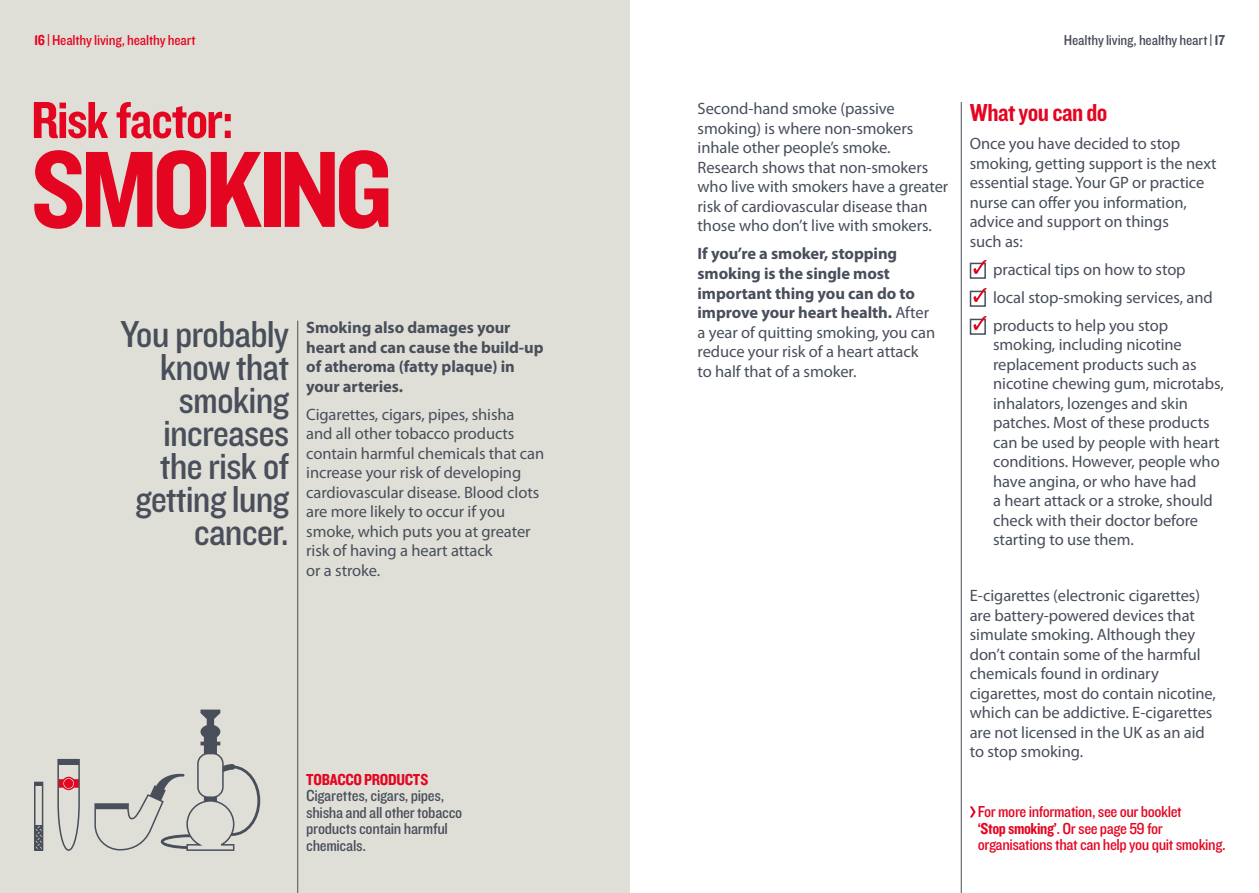
<style>
.page{position:relative;width:1259px;height:893px;background:#fff}
.page>*{position:absolute;margin:0;border:0;box-sizing:border-box;transform-origin:0 0}
.t1{font:112.5px "Knockout HTF50 Welterweight";color:#e40521}
.t2{font:54px "Knockout HTF50 Welterweight";letter-spacing:-.025em;color:#e40521}
.t3{font:39px/33px "Knockout HTF30 Junior Welterwt";letter-spacing:-.025em;color:#484f5b;text-align:right}
.t4{font:25.5px "Knockout HTF50 Welterweight";letter-spacing:-.02em;color:#e40521}
.t5{font:16.5px/19.5px "Myriad Pro";letter-spacing:-.005em;color:#484f5b}
.t6{font:700 16.5px/19.5px "Myriad Pro";letter-spacing:-.005em;color:#484f5b}
.t7{font:16.5px/16.5px "Knockout HTF30 Junior Welterwt";letter-spacing:-.025em;color:#e40521}
.t8{font:16.5px/16.5px "Knockout HTF30 Junior Welterwt";letter-spacing:-.015em;color:#484f5b}
.t9{font:16.5px "Knockout HTF50 Welterweight";letter-spacing:-.015em;color:#e40521}
.t10{font:15px "Knockout HTF30 Junior Welterwt";letter-spacing:-.01em;color:#e40521}
.t11{font:15px "Knockout HTF30 Junior Welterwt";letter-spacing:-.01em;color:#484f5b}
.s1{font-family:"Knockout HTF50 Welterweight"}
.s2{font-weight:400}
</style>
<div class="page">
<div style="left:0;top:0;width:629px;height:893px;background:#e0dfd7"></div>
<hr style="left:297px;top:321px;width:1px;height:572px;background:#484f5b">
<div style="left:969px;top:263px;width:17px;height:16px;border:2px solid #484f5b"></div>
<svg style="left:973px;top:260px;width:13px;height:14px"></svg>
<div style="left:969px;top:291px;width:17px;height:16px;border:2px solid #484f5b"></div>
<svg style="left:973px;top:288px;width:13px;height:14px"></svg>
<div style="left:969px;top:319px;width:17px;height:16px;border:2px solid #484f5b"></div>
<svg style="left:973px;top:316px;width:13px;height:14px"></svg>
<hr style="left:961px;top:102px;width:1px;height:791px;background:#484f5b">
<svg style="left:970px;top:806px;width:5px;height:11px"></svg>
<svg style="left:34px;top:781px;width:10px;height:70px"></svg>
<svg style="left:57px;top:758px;width:23px;height:93px"></svg>
<svg style="left:94px;top:710px;width:166px;height:141px"></svg>
<p class="t10" style="left:34px;top:32px;width:163px"><span class="s1">16</span> | Healthy living, healthy heart</p>
<p class="t11" style="left:1064px;top:32px;width:163px">Healthy living, healthy heart | <span class="s1">17</span></p>
<h2 class="t2" style="left:31px;top:92px;width:203px">Risk factor:</h2>
<h1 class="t1" style="left:31px;top:131px;width:271px">smoking</h1>
<h3 class="t3" style="left:121px;top:318px;width:170px">You probably know that smoking increases the risk of getting lung cancer.</h3>
<p class="t6" style="left:306px;top:318px;width:239px">Smoking also damages your heart and can cause the build-up of atheroma (fatty plaque) in your arteries.</p>
<p class="t5" style="left:306px;top:405px;width:239px">Cigarettes, cigars, pipes, shisha and all other tobacco products contain harmful chemicals that can increase your risk of developing cardiovascular disease. Blood clots are more likely to occur if you smoke, which puts you at greater risk of having a heart attack<br>or a stroke.</p>
<p class="t9" style="left:306px;top:770px;width:123px">TOBACCO PRODUCTS</p>
<p class="t8" style="left:306px;top:788px;width:158px">Cigarettes, cigars, pipes, shisha and all other tobacco products contain harmful chemicals.</p>
<p class="t5" style="left:697px;top:99px;width:252px">Second-hand smoke (passive smoking) is where non-smokers inhale other people’s smoke.<br>Research shows that non-smokers who live with smokers have a greater risk of cardiovascular disease than those who don’t live with smokers.</p>
<p class="t6" style="left:697px;top:244px;width:239px">If you’re a smoker, stopping smoking is the single most important thing you can do to improve your heart health. <span class="s2">After a year of quitting smoking, you can reduce your risk of a heart attack to half that of a smoker.</span></p>
<h3 class="t4" style="left:969px;top:99px;width:139px">What you can do</h3>
<p class="t5" style="left:969px;top:134px;width:248px">Once you have decided to stop smoking, getting support is the next essential stage. Your GP or practice nurse can offer you information, advice and support on things<br>such as:</p>
<p class="t5" style="left:993px;top:255px;width:221px;line-height:28px">practical tips on how to stop local stop-smoking services, and products to help you stop</p>
<p class="t5" style="left:993px;top:335px;width:232px">smoking, including nicotine replacement products such as nicotine chewing gum, microtabs, inhalators, lozenges and skin patches. Most of these products can be used by people with heart conditions. However, people who have angina, or who have had<br>a heart attack or a stroke, should check with their doctor before starting to use them.</p>
<p class="t5" style="left:969px;top:586px;width:248px">E-cigarettes (electronic cigarettes) are battery-powered devices that simulate smoking. Although they don’t contain some of the harmful chemicals found in ordinary cigarettes, most do contain nicotine, which can be addictive. E-cigarettes are not licensed in the UK as an aid to stop smoking.</p>
<p class="t7" style="left:978px;top:804px;width:249px">For more information, see our booklet<br><span class="s1">‘Stop smoking’</span>. Or see page 59 for organisations that can help you quit smoking.</p>
</div>
